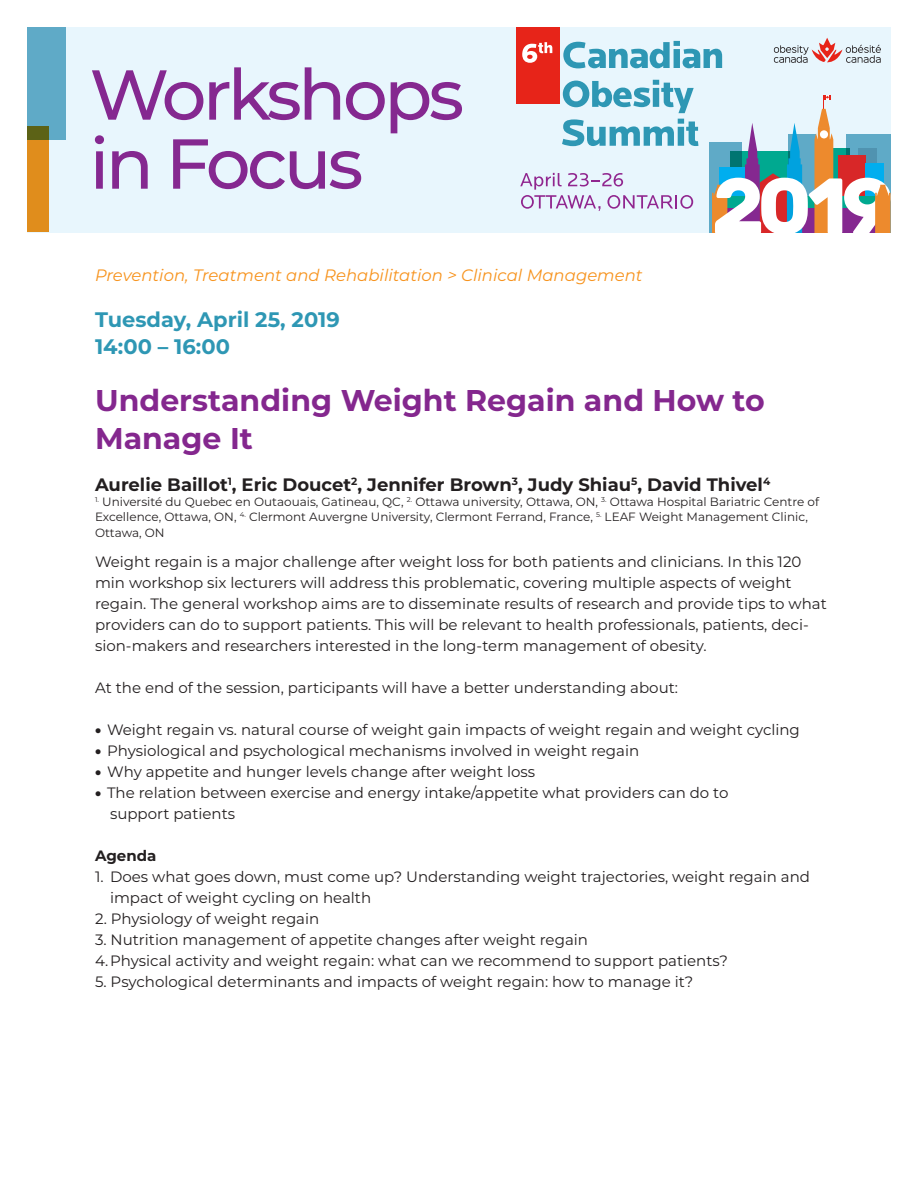
<style>
.page{position:relative;width:918px;height:1188px;background:#fff}
.page>*{position:absolute;margin:0;border:0;box-sizing:border-box;transform-origin:0 0}
.t1{font:500 70.5px/69px "Montserrat";letter-spacing:-.05em;color:#852890}
.t2{font:700 30px/37.5px "Montserrat";color:#84278e}
.t3{font:700 21px "Montserrat";color:#2e97b4}
.t4{font:700 18px "Montserrat";color:#231f20}
.t5{font:italic 16.5px "Montserrat";color:#f7931d}
.t6{font:15px/21px "Montserrat";color:#231f20}
.t7{font:700 15px "Montserrat";color:#231f20}
.t8{font:12px/15px "Montserrat";color:#231f20}
.s1{font-weight:900}
</style>
<div class="page">
<div style="left:27px;top:27px;width:864px;height:206px;background:#e8f6fd"></div>
<svg style="left:520px;top:173px;width:173px;height:38px"></svg>
<div style="left:27px;top:27px;width:39px;height:112px;background:#5faac7"></div>
<svg style="left:27px;top:127px;width:21px;height:105px;background:#cf871b"></svg>
<svg style="left:774px;top:38px;width:107px;height:25px"></svg>
<div style="left:709px;top:142px;width:33px;height:91px;background:#5faac7"></div>
<svg style="left:712px;top:95px;width:179px;height:138px"></svg>
<div style="left:516px;top:27px;width:44px;height:77px;background:#e72419"></div>
<svg style="left:522px;top:42px;width:30px;height:21px"></svg>
<svg style="left:563px;top:41px;width:159px;height:27px"></svg>
<svg style="left:563px;top:80px;width:131px;height:33px"></svg>
<svg style="left:562px;top:119px;width:136px;height:27px"></svg>
<p class="t1" style="left:90px;top:57px;width:376px">Workshops in Focus</p>
<p class="t5" style="left:95px;top:263px;width:549px">Prevention, Treatment and Rehabilitation &gt; Clinical Management</p>
<p class="t3" style="left:95px;top:305px;width:246px">Tuesday, April 25, 2019</p>
<p class="t3" style="left:95px;top:332px;width:136px">14:00 – 16:00</p>
<p class="t2" style="left:95px;top:380px;width:671px">Understanding Weight Regain and How to<br>Manage It</p>
<p class="t4" style="left:95px;top:471px;width:677px">Aurelie Baillot<sup>1</sup>, Eric Doucet<sup>2</sup>, Jennifer Brown<sup>3</sup>, Judy Shiau<sup>5</sup>, David Thivel<sup>4</sup></p>
<p class="t8" style="left:95px;top:493px;width:726px"><sup>1.</sup> Université du Quebec en Outaouais, Gatineau, QC, <sup>2.</sup> Ottawa university, Ottawa, ON, <sup>3.</sup> Ottawa Hospital Bariatric Centre of<br>Excellence, Ottawa, ON, <sup>4.</sup> Clermont Auvergne University, Clermont Ferrand, France, <sup>5.</sup> LEAF Weight Management Clinic,</p>
<p class="t8" style="left:95px;top:525px;width:71px">Ottawa, ON</p>
<p class="t6" style="left:95px;top:551px;width:733px">Weight regain is a major challenge after weight loss for both patients and clinicians. In this 120 min workshop six lecturers will address this problematic, covering multiple aspects of weight regain. The general workshop aims are to disseminate results of research and provide tips to what providers can do to support patients. This will be relevant to health professionals, patients, deci&shy;sion‐makers and researchers interested in the long-term management of obesity.</p>
<p class="t6" style="left:95px;top:677px;width:585px">At the end of the session, participants will have a better understanding about:</p>
<p class="t6" style="left:95px;top:719px;width:706px"><span class="s1">•</span> Weight regain vs. natural course of weight gain impacts of weight regain and weight cycling</p>
<p class="t6" style="left:95px;top:740px;width:546px"><span class="s1">•</span> Physiological and psychological mechanisms involved in weight regain</p>
<p class="t6" style="left:95px;top:761px;width:442px"><span class="s1">•</span> Why appetite and hunger levels change after weight loss</p>
<p class="t6" style="left:110px;top:782px;width:620px;text-indent:-15px"><span class="s1">•</span> The relation between exercise and energy intake/appetite what providers can do to support patients</p>
<p class="t7" style="left:95px;top:845px;width:63px">Agenda</p>
<p class="t6" style="left:110px;top:866px;width:702px;text-indent:-15px">1. Does what goes down, must come up? Understanding weight trajectories, weight regain and impact of weight cycling on health</p>
<p class="t6" style="left:95px;top:908px;width:226px">2. Physiology of weight regain</p>
<p class="t6" style="left:95px;top:929px;width:495px">3. Nutrition management of appetite changes after weight regain</p>
<p class="t6" style="left:95px;top:950px;width:635px">4.Physical activity and weight regain: what can we recommend to support patients?</p>
<p class="t6" style="left:95px;top:971px;width:600px">5. Psychological determinants and impacts of weight regain: how to manage it?</p>
</div>
